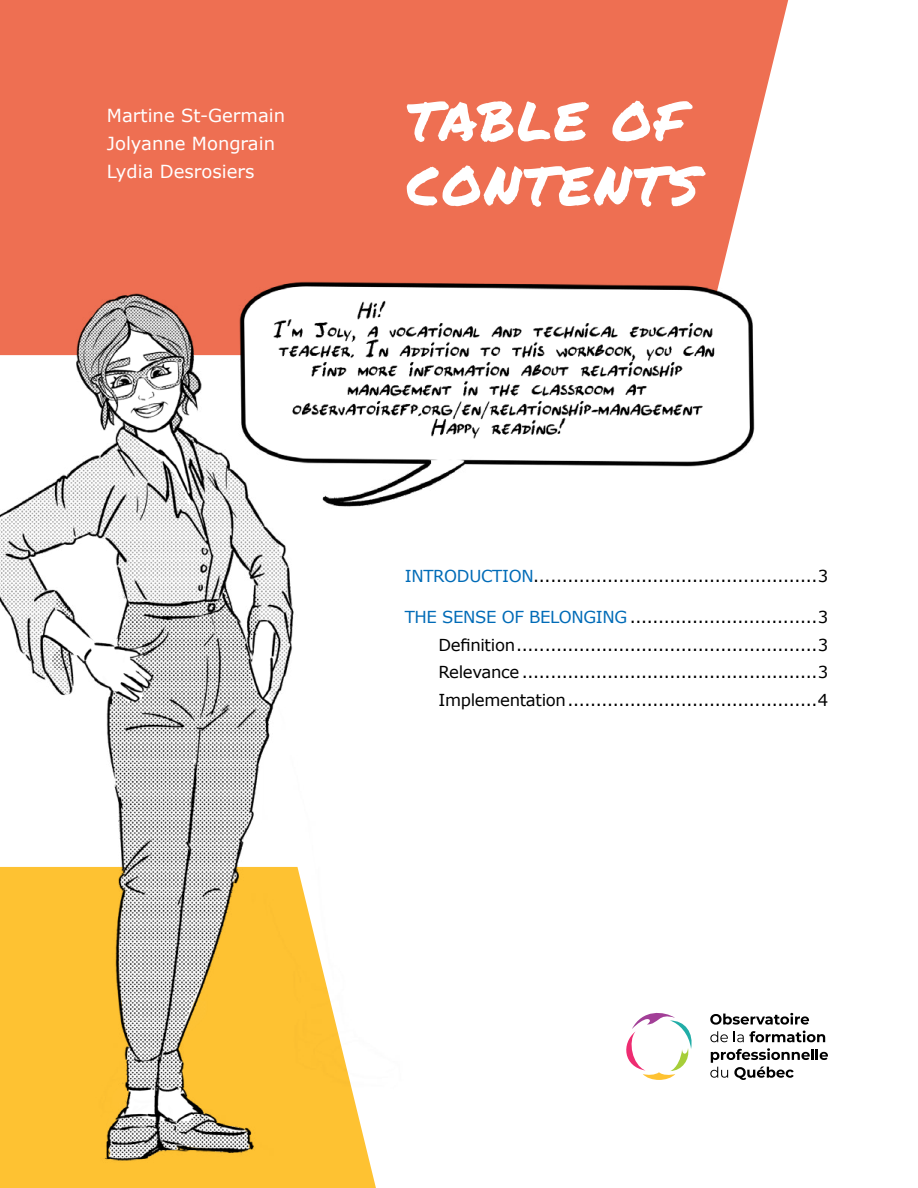
<style>
.page{position:relative;width:918px;height:1188px;background:#fff}
.page>*{position:absolute;margin:0;border:0;box-sizing:border-box;transform-origin:0 0}
.t1{font:54px/64.8px "Permanent Marker";letter-spacing:.04em;color:#fff}
.t2{font:18px/28.3px "Verdana";color:#fff}
.t3{font:16.5px/27.8px "Verdana";letter-spacing:-.02em;color:#000;text-align:justify}
.s1{color:#006bb7}
</style>
<div class="page">
<div style="left:0;top:1169px;width:376px;height:19px;background:#fec232"></div>
<div style="left:0;top:0;width:788px;height:251px;background:#ee6f52"></div>
<svg style="left:782px;top:1013px;width:27px;height:12px"></svg>
<svg style="left:782px;top:1031px;width:43px;height:11px"></svg>
<svg style="left:782px;top:1049px;width:46px;height:29px"></svg>
<img style="left:0;top:251px;width:782px;height:918px">
<p class="t2" style="left:107px;top:101px;width:180px">Martine St-Germain<br>Jolyanne Mongrain<br>Lydia Desrosiers</p>
<h1 class="t1" style="left:407px;top:87px;width:294px">TABLE OF<br>CONTENTS</h1>
<p class="t3" style="left:405px;top:562px;width:425px"><span class="s1">INTRODUCTION</span>..................................................3</p>
<p class="t3" style="left:438px;top:603px;width:392px;text-indent:-34px"><span class="s1">THE SENSE OF BELONGING</span> .................................3<br>Definition.....................................................3<br>Relevance ....................................................3<br>Implementation............................................4</p>
</div>
